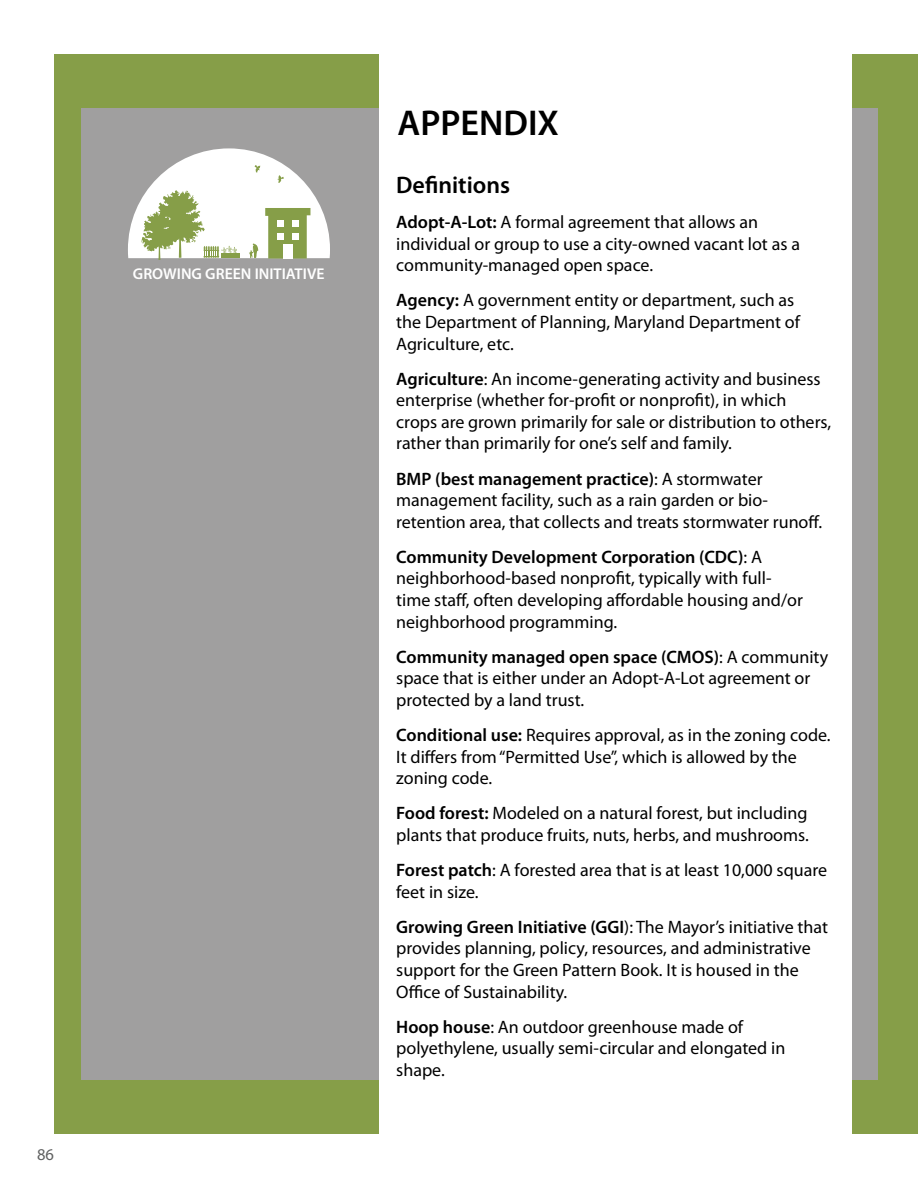
<style>
.page{position:relative;width:918px;height:1188px;background:#fff}
.page>*{position:absolute;margin:0;border:0;box-sizing:border-box;transform-origin:0 0}
.t1{font:600 36px "Myriad Pro";color:#000}
.t2{font:600 24px "Myriad Pro";color:#000}
.t3{font:18px/21.6px "Myriad Pro";color:#000}
.t4{font:16.5px "Myriad Pro";color:#606161}
.t5{font:600 15.75px "Myriad Pro";color:#fff}
.s1{font-weight:600}
</style>
<div class="page">
<div style="left:54px;top:54px;width:864px;height:1080px;background:#869e48"></div>
<div style="left:81px;top:108px;width:797px;height:972px;background:#a09f9f"></div>
<div style="left:380px;top:0;width:472px;height:1188px;background:#fff"></div>
<svg style="left:128px;top:148px;width:202px;height:112px"></svg>
<p class="t4" style="left:37px;top:1144px;width:18px">86</p>
<p class="t5" style="left:133px;top:264px;width:193px">GROWING GREEN INITIATIVE</p>
<p class="t1" style="left:397px;top:100px;width:163px">APPENDIX</p>
<p class="t2" style="left:396px;top:170px;width:115px">Definitions</p>
<p class="t3" style="left:396px;top:211px;width:405px"><span class="s1">Adopt-A-Lot:</span> A formal agreement that allows an individual or group to use a city-owned vacant lot as a community-managed open space.</p>
<p class="t3" style="left:396px;top:289px;width:405px"><span class="s1">Agency:</span> A government entity or department, such as the Department of Planning, Maryland Department of<br>Agriculture, etc.</p>
<p class="t3" style="left:396px;top:368px;width:436px"><span class="s1">Agriculture</span>: An income-generating activity and business enterprise (whether for-profit or nonprofit), in which crops are grown primarily for sale or distribution to others, rather than primarily for one’s self and family.</p>
<p class="t3" style="left:396px;top:467px;width:427px"><span class="s1">BMP (best management practice)</span>: A stormwater management facility, such as a rain garden or bio&shy;retention area, that collects and treats stormwater runoff.</p>
<p class="t3" style="left:396px;top:546px;width:408px"><span class="s1">Community Development Corporation (CDC)</span>: A neighborhood-based nonprofit, typically with full&shy;time staff, often developing affordable housing and/or neighborhood programming.</p>
<p class="t3" style="left:396px;top:646px;width:433px"><span class="s1">Community managed open space (CMOS)</span>: A community space that is either under an Adopt-A-Lot agreement or protected by a land trust.</p>
<p class="t3" style="left:396px;top:724px;width:436px"><span class="s1">Conditional use:</span> Requires approval, as in the zoning code.<br>It differs from “Permitted Use”, which is allowed by the zoning code.</p>
<p class="t3" style="left:396px;top:802px;width:414px"><span class="s1">Food forest:</span> Modeled on a natural forest, but including plants that produce fruits, nuts, herbs, and mushrooms.</p>
<p class="t3" style="left:396px;top:859px;width:432px"><span class="s1">Forest patch</span>: A forested area that is at least 10,000 square feet in size.</p>
<p class="t3" style="left:396px;top:916px;width:433px"><span class="s1">Growing Green Initiative (GGI</span>): The Mayor’s initiative that provides planning, policy, resources, and administrative support for the Green Pattern Book. It is housed in the Office of Sustainability.</p>
<p class="t3" style="left:396px;top:1016px;width:391px"><span class="s1">Hoop house</span>: An outdoor greenhouse made of polyethylene, usually semi-circular and elongated in shape.</p>
</div>
